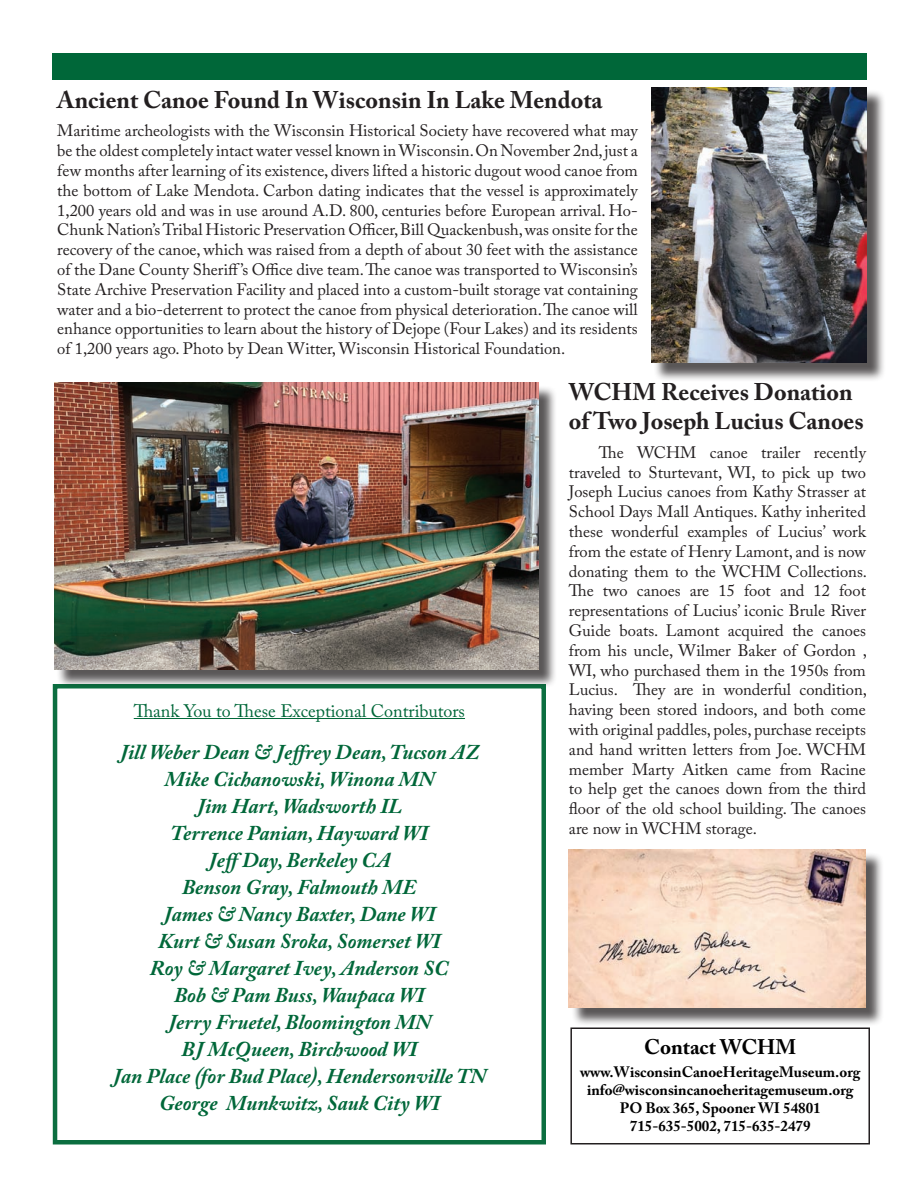
<style>
.page{position:relative;width:918px;height:1188px;background:#fff}
.page>*{position:absolute;margin:0;border:0;box-sizing:border-box;transform-origin:0 0}
.t1{font:700 24px/28.8px "Adobe Caslon Pro";color:#231f20}
.t2{font:italic 700 21px/27px "Adobe Caslon Pro";color:#006739;text-align:center}
.t3{font:700 21px "Adobe Caslon Pro";color:#000}
.t4{font:18px "Adobe Caslon Pro";color:#006739}
.t5{font:16.5px/19.8px "Adobe Caslon Pro";color:#231f20;text-align:justify}
.t6{font:700 15px/18px "Adobe Caslon Pro";color:#000;text-align:center}
</style>
<div class="page">
<hr style="left:134px;top:718px;width:331px;height:1px;background:#006739">
<div style="left:53px;top:684px;width:493px;height:460px;border:4px solid #0b6e40"></div>
<div style="left:570px;top:1028px;width:300px;height:116px;border:2px solid #231f20"></div>
<div style="left:653px;top:89px;width:232px;height:293px;background:#231f20;opacity:.75"></div>
<img style="left:651px;top:87px;width:216px;height:276px">
<div style="left:57px;top:385px;width:500px;height:303px;background:#231f20;opacity:.75"></div>
<img style="left:54px;top:382px;width:485px;height:288px">
<div style="left:571px;top:851px;width:313px;height:176px;background:#231f20;opacity:.75"></div>
<img style="left:569px;top:849px;width:296px;height:159px">
<div style="left:53px;top:53px;width:814px;height:26px;background:#006739"></div>
<h1 class="t1" style="left:57px;top:85px;width:547px">Ancient Canoe Found In Wisconsin In Lake Mendota</h1>
<p class="t5" style="left:57px;top:121px;width:582px">Maritime archeologists with the Wisconsin Historical Society have recovered what may be the oldest completely intact water vessel known in Wisconsin. On November 2nd, just a few months after learning of its existence, divers lifted a historic dugout wood canoe from the bottom of Lake Mendota. Carbon dating indicates that the vessel is approximately 1,200 years old and was in use around A.D. 800, centuries before European arrival. Ho-Chunk Nation’s Tribal Historic Preservation Officer, Bill Quackenbush, was onsite for the recovery of the canoe, which was raised from a depth of about 30 feet with the assistance of the Dane County Sheriff’s Office dive team. The canoe was transported to Wisconsin’s State Archive Preservation Facility and placed into a custom-built storage vat containing water and a bio-deterrent to protect the canoe from physical deterioration. The canoe will enhance opportunities to learn about the history of Dejope (Four Lakes) and its residents of 1,200 years ago. Photo by Dean Witter, Wisconsin Historical Foundation.</p>
<p class="t4" style="left:134px;top:700px;width:333px">Thank You to These Exceptional Contributors</p>
<p class="t2" style="left:113px;top:739px;width:375px">Jill Weber Dean &amp; Jeffrey Dean, Tucson AZ<br>Mike Cichanowski, Winona MN<br>Jim Hart, Wadsworth IL<br>Terrence Panian, Hayward WI<br>JeffDay, Berkeley CA<br>Benson Gray, Falmouth ME<br>James &amp; Nancy Baxter, Dane WI<br>Kurt &amp; Susan Sroka, Somerset WI<br>Roy &amp; Margaret Ivey, Anderson SC<br>Bob &amp; Pam Buss, Waupaca WI<br>Jerry Fruetel, Bloomington MN<br>BJ McQueen, Birchwood WI<br>Jan Place (for Bud Place), Hendersonville TN<br>George Munkwitz, Sauk City WI</p>
<h1 class="t1" style="left:569px;top:377px;width:296px">WCHM Receives Donation of Two Joseph Lucius Canoes</h1>
<p class="t5" style="left:569px;top:442px;width:300px;text-indent:30px">The WCHM canoe trailer recently traveled to Sturtevant, WI, to pick up two Joseph Lucius canoes from Kathy Strasser at School Days Mall Antiques. Kathy inherited these wonderful examples of Lucius’ work from the estate of Henry Lamont, and is now donating them to the WCHM Collections.<br>The two canoes are 15 foot and 12 foot representations of Lucius’ iconic Brule River Guide boats. Lamont acquired the canoes from his uncle, Wilmer Baker of Gordon , WI, who purchased them in the 1950s from Lucius. They are in wonderful condition, having been stored indoors, and both come with original paddles, poles, purchase receipts and hand written letters from Joe. WCHM member Marty Aitken came from Racine to help get the canoes down from the third floor of the old school building. The canoes are now in WCHM storage.</p>
<p class="t3" style="left:644px;top:1035px;width:153px">Contact WCHM</p>
<p class="t6" style="left:580px;top:1063px;width:282px">www.WisconsinCanoeHeritageMuseum.org info@wisconsincanoeheritagemuseum.org PO Box 365, Spooner WI 54801<br>715-635-5002, 715-635-2479</p>
</div>
